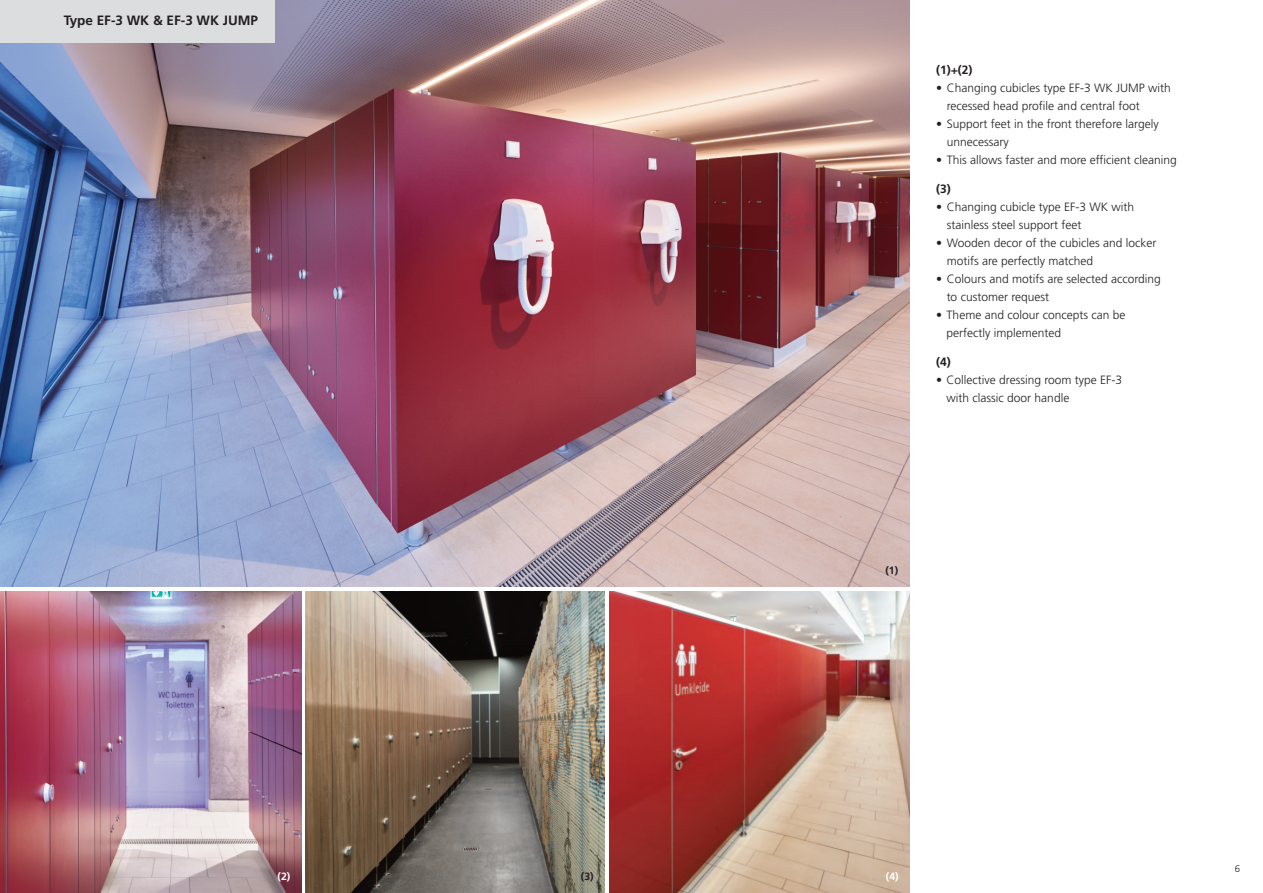
<style>
.page{position:relative;width:1263px;height:893px;background:#fff}
.page>*{position:absolute;margin:0;border:0;box-sizing:border-box;transform-origin:0 0}
.t1{font:700 13.5px "Frutiger";color:#231f20}
.t2{font:300 12px/18px "Frutiger";color:#231f20}
.t3{font:700 12px "Frutiger";color:#231f20}
.t4{font:700 10.5px "Frutiger";color:#fff}
.t5{font:700 10.5px "Frutiger";color:#231f20}
.t6{font:300 9.6px "Frutiger";color:#231f20}
.s1{font-weight:700}
</style>
<div class="page">
<img style="left:0;top:0;width:909px;height:587px">
<img style="left:0;top:591px;width:301px;height:302px">
<img style="left:609px;top:591px;width:300px;height:302px">
<img style="left:305px;top:591px;width:299px;height:302px">
<div style="left:0;top:0;width:274px;height:43px;background:#dcdddf"></div>
<p class="t1" style="left:64px;top:15px;width:196px">Type EF-3 WK &amp; EF-3 WK JUMP</p>
<p class="t3" style="left:936px;top:65px;width:38px">(1)+(2)</p>
<p class="t2" style="left:947px;top:80px;width:226px;text-indent:-11px">• Changing cubicles type EF-3 WK JUMP with recessed head profile and central foot</p>
<p class="t2" style="left:947px;top:116px;width:214px;text-indent:-11px">• Support feet in the front therefore largely unnecessary</p>
<p class="t2" style="left:936px;top:152px;width:242px">• This allows faster and more efficient cleaning</p>
<p class="t3" style="left:936px;top:184px;width:16px">(3)</p>
<p class="t2" style="left:947px;top:199px;width:189px;text-indent:-11px">• Changing cubicle type EF-3 WK with stainless steel support feet</p>
<p class="t2" style="left:947px;top:235px;width:211px;text-indent:-11px">• Wooden decor of the cubicles and locker motifs are perfectly matched</p>
<p class="t2" style="left:947px;top:271px;width:216px;text-indent:-11px">• Colours and motifs are selected according to customer request</p>
<p class="t2" style="left:947px;top:307px;width:180px;text-indent:-11px">• Theme and colour concepts can be perfectly implemented</p>
<p class="t3" style="left:936px;top:357px;width:16px">(4)</p>
<p class="t2" style="left:947px;top:371px;width:177px;text-indent:-11px"><span class="s1">•</span> Collective dressing room type EF-3 with classic door handle</p>
<p class="t5" style="left:885px;top:566px;width:14px">(1)</p>
<p class="t4" style="left:887px;top:872px;width:14px">(3)</p>
<p class="t4" style="left:278px;top:872px;width:14px">(2)</p>
<p class="t5" style="left:581px;top:872px;width:14px">(3)</p>
<p class="t4" style="left:889px;top:872px;width:7px">4</p>
<p class="t6" style="left:1235px;top:864px;width:7px">6</p>
</div>
